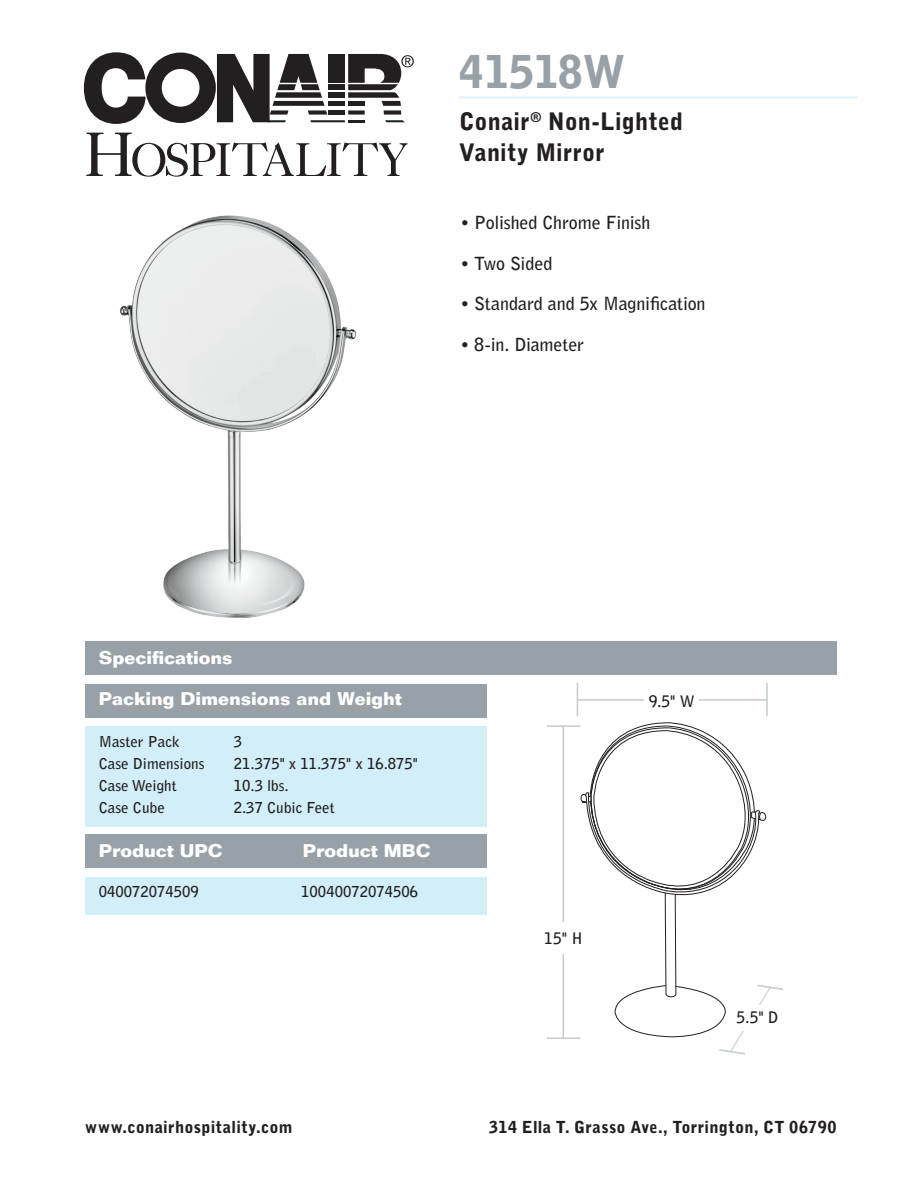
<style>
.page{position:relative;width:918px;height:1188px;background:#fff}
.page>*{position:absolute;margin:0;border:0;box-sizing:border-box;transform-origin:0 0}
.t1{font:900 45px "Bell Gothic Std";color:#97a1a7}
.t2{font:900 24px/31.5px "Bell Gothic Std";letter-spacing:.015em;color:#231f20}
.t3{font:700 18px "Bell Gothic Std";letter-spacing:-.01em;color:#231f20}
.t4{font:700 18px "Folio Std";color:#fff}
.t5{font:900 16.5px "Bell Gothic Std";letter-spacing:.02em;color:#231f20}
.t6{font:700 15.75px "Bell Gothic Std";color:#231f20}
.t7{font:700 15px "Bell Gothic Std";color:#231f20}
</style>
<div class="page">
<div style="left:85px;top:642px;width:752px;height:33px;background:#97a1a7"></div>
<div style="left:85px;top:877px;width:402px;height:37px;background:#d2eef9"></div>
<div style="left:85px;top:726px;width:402px;height:101px;background:#d2eef9"></div>
<div style="left:85px;top:684px;width:402px;height:34px;background:#97a1a7"></div>
<div style="left:85px;top:834px;width:402px;height:34px;background:#97a1a7"></div>
<img style="left:120px;top:215px;width:237px;height:403px">
<svg style="left:84px;top:52px;width:330px;height:72px"></svg>
<svg style="left:86px;top:133px;width:321px;height:44px"></svg>
<hr style="left:459px;top:96px;width:399px;height:3px;background:#e0f3fa">
<hr style="left:563px;top:726px;width:1px;height:313px;background:#c7cdd1">
<hr style="left:547px;top:725px;width:33px;height:2px;background:#c7cdd1">
<hr style="left:547px;top:1037px;width:33px;height:2px;background:#c7cdd1">
<div style="left:522px;top:923px;width:83px;height:31px;background:#fff"></div>
<hr style="left:577px;top:699px;width:190px;height:2px;background:#c7cdd1">
<hr style="left:577px;top:683px;width:1px;height:33px;background:#c7cdd1">
<hr style="left:766px;top:683px;width:2px;height:33px;background:#c7cdd1">
<div style="left:645px;top:683px;width:54px;height:37px;background:#fff"></div>
<svg style="left:579px;top:723px;width:204px;height:332px"></svg>
<h1 class="t1" style="left:459px;top:45px;width:168px">41518W</h1>
<h2 class="t2" style="left:459px;top:106px;width:226px">Conair<sup>®</sup> Non-Lighted<br>Vanity Mirror</h2>
<p class="t3" style="left:460px;top:212px;width:192px">• Polished Chrome Finish</p>
<p class="t3" style="left:460px;top:253px;width:94px">• Two Sided</p>
<p class="t3" style="left:460px;top:293px;width:247px">• Standard and 5x Magnification</p>
<p class="t3" style="left:460px;top:334px;width:125px">• 8-in. Diameter</p>
<p class="t4" style="left:99px;top:647px;width:135px">Specifications</p>
<p class="t4" style="left:99px;top:688px;width:304px">Packing Dimensions and Weight</p>
<p class="t7" style="left:99px;top:733px;width:82px">Master Pack</p>
<p class="t7" style="left:234px;top:733px;width:10px">3</p>
<p class="t7" style="left:99px;top:755px;width:107px">Case Dimensions</p>
<p class="t7" style="left:234px;top:755px;width:186px">21.375" x 11.375" x 16.875"</p>
<p class="t7" style="left:99px;top:777px;width:79px">Case Weight</p>
<p class="t7" style="left:234px;top:777px;width:56px">10.3 lbs.</p>
<p class="t7" style="left:99px;top:798px;width:68px">Case Cube</p>
<p class="t7" style="left:234px;top:798px;width:102px">2.37 Cubic Feet</p>
<p class="t4" style="left:99px;top:840px;width:125px">Product UPC</p>
<p class="t4" style="left:303px;top:840px;width:129px">Product MBC</p>
<p class="t7" style="left:99px;top:883px;width:102px">040072074509</p>
<p class="t7" style="left:301px;top:883px;width:118px">10040072074506</p>
<p class="t6" style="left:649px;top:692px;width:47px">9.5" W</p>
<p class="t6" style="left:544px;top:929px;width:40px">15" H</p>
<p class="t6" style="left:737px;top:1008px;width:43px">5.5" D</p>
<p class="t5" style="left:85px;top:1118px;width:209px">www.conairhospitality.com</p>
<p class="t5" style="left:489px;top:1118px;width:349px">314 Ella T. Grasso Ave., Torrington, CT 06790</p>
</div>
